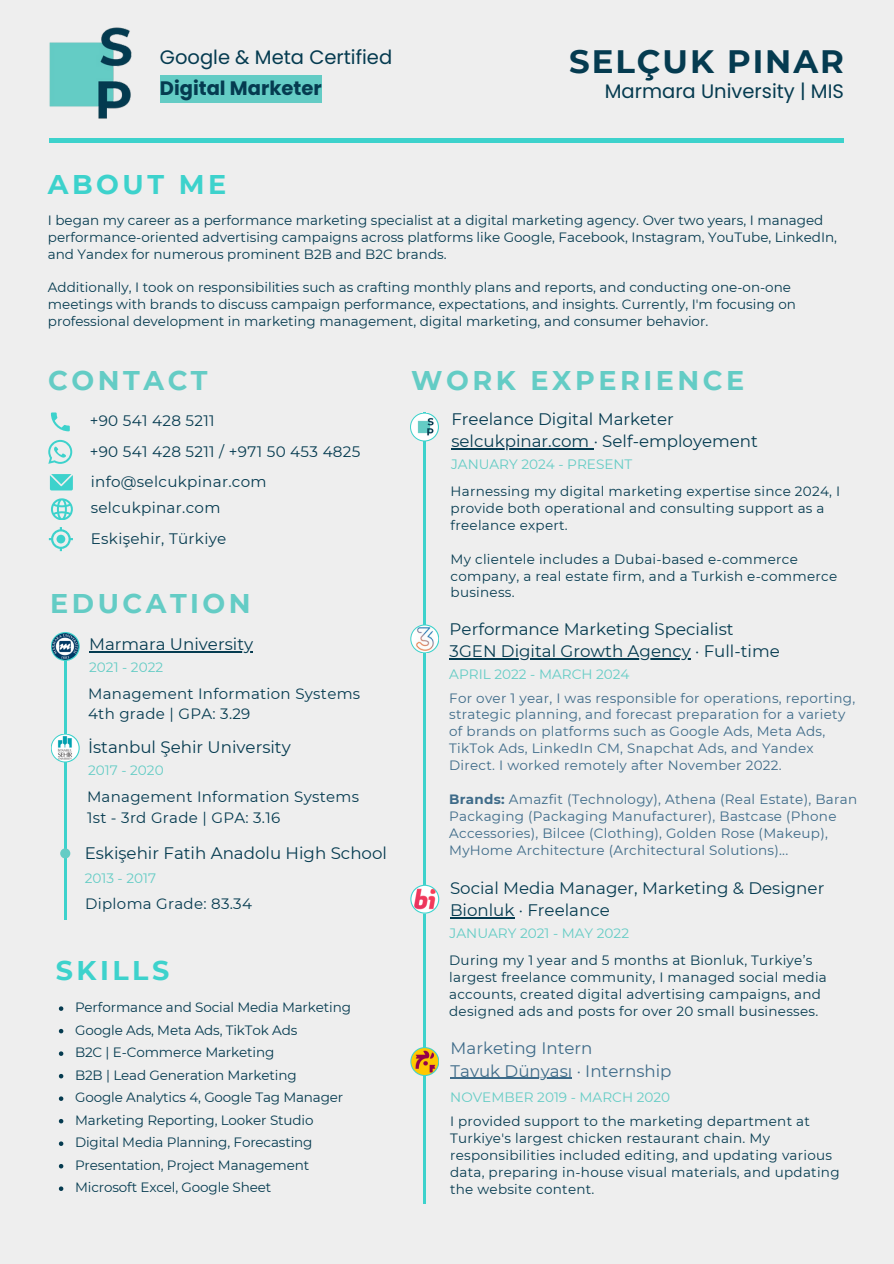
<style>
.page{position:relative;width:894px;height:1264px;background:#fff}
.page>*{position:absolute;margin:0;border:0;box-sizing:border-box;transform-origin:0 0}
.t1{font:700 32.4px "Montserrat";letter-spacing:.06em;color:#053b50}
.t2{font:700 27px "Montserrat";letter-spacing:.13em;color:#64ccc5}
.t3{font:700 27px "Montserrat";letter-spacing:.13em;color:#3dd2cc}
.t4{font:19.5px "Poppins";color:#053b50}
.t5{font:700 19.5px "Poppins";color:#053b50}
.t6{font:16.65px/22.5px "Montserrat";color:#053b50}
.t7{font:16.65px "Montserrat";color:#3e6b89}
.t8{font:15.15px "Montserrat";letter-spacing:.02em;color:#053b50}
.t9{font:15px/20.2px "Montserrat";letter-spacing:.02em;color:#053b50}
.t10{font:13.65px "Montserrat";color:#64ccc5}
.t11{font:13.5px/16.8px "Montserrat";color:#053b50}
.t12{font:13.5px/16.8px "Montserrat";letter-spacing:.02em;color:#053b50}
.t13{font:13.5px/16.8px "Montserrat";letter-spacing:.02em;color:#3e6b89}
.s1{font-weight:700}
</style>
<div class="page">
<div style="left:0;top:0;width:893px;height:1263px;background:#eee"></div>
<div style="left:50px;top:138px;width:793px;height:5px;background:#3dd2cc"></div>
<svg style="left:49px;top:527px;width:24px;height:24px"></svg>
<hr style="left:423px;top:412px;width:3px;height:791px;background:#3dd2cc">
<hr style="left:64px;top:639px;width:3px;height:280px;background:#3dd2cc">
<div style="left:60px;top:848px;width:10px;height:10px;background:#64ccc5;border-radius:50%"></div>
<svg style="left:48px;top:412px;width:25px;height:78px"></svg>
<svg style="left:51px;top:632px;width:29px;height:29px"></svg>
<img style="left:52px;top:633px;width:27px;height:27px;border-radius:50%">
<svg style="left:51px;top:733px;width:29px;height:29px"></svg>
<img style="left:52px;top:734px;width:27px;height:27px;border-radius:50%">
<svg style="left:410px;top:624px;width:29px;height:29px"></svg>
<img style="left:411px;top:625px;width:27px;height:27px;border-radius:50%">
<svg style="left:410px;top:884px;width:29px;height:29px"></svg>
<img style="left:411px;top:885px;width:27px;height:27px;border-radius:50%">
<svg style="left:410px;top:1047px;width:29px;height:29px"></svg>
<img style="left:411px;top:1048px;width:27px;height:26px;border-radius:50%">
<img style="left:49px;top:27px;width:83px;height:92px">
<svg style="left:51px;top:498px;width:22px;height:22px"></svg>
<svg style="left:410px;top:412px;width:29px;height:29px"></svg>
<img style="left:411px;top:413px;width:27px;height:27px;border-radius:50%">
<svg style="left:59px;top:1006px;width:4px;height:4px"></svg>
<svg style="left:59px;top:1028px;width:4px;height:5px"></svg>
<svg style="left:59px;top:1051px;width:4px;height:4px"></svg>
<svg style="left:59px;top:1073px;width:4px;height:5px"></svg>
<svg style="left:59px;top:1096px;width:4px;height:4px"></svg>
<svg style="left:59px;top:1119px;width:4px;height:4px"></svg>
<svg style="left:59px;top:1141px;width:4px;height:4px"></svg>
<svg style="left:59px;top:1164px;width:4px;height:4px"></svg>
<svg style="left:59px;top:1186px;width:4px;height:4px"></svg>
<hr style="left:450px;top:1077px;width:122px;height:2px;background:#3e6b89">
<hr style="left:450px;top:917px;width:64px;height:1px;background:#053b50">
<hr style="left:89px;top:651px;width:164px;height:1px;background:#053b50">
<hr style="left:449px;top:658px;width:241px;height:1px;background:#053b50">
<div style="left:160px;top:76px;width:162px;height:27px;background:#64ccc5"></div>
<hr style="left:451px;top:448px;width:142px;height:1px;background:#053b50">
<p class="t4" style="left:160px;top:43px;width:234px">Google &amp; Meta Certified</p>
<p class="t5" style="left:160px;top:74px;width:163px">Digital Marketer</p>
<h5 class="t4" style="left:604px;top:78px;width:241px">Marmara University | MIS</h5>
<p class="t1" style="left:569px;top:41px;width:276px">SELÇUK PINAR</p>
<p class="t3" style="left:48px;top:168px;width:180px">ABOUT ME</p>
<p class="t11" style="left:48px;top:211px;width:790px">I began my career as a performance marketing specialist at a digital marketing agency. Over two years, I managed performance-oriented advertising campaigns across platforms like Google, Facebook, Instagram, YouTube, LinkedIn, and Yandex for numerous prominent B2B and B2C brands.</p>
<p class="t11" style="left:48px;top:279px;width:749px">Additionally, I took on responsibilities such as crafting monthly plans and reports, and conducting one-on-one meetings with brands to discuss campaign performance, expectations, and insights. Currently, I'm focusing on professional development in marketing management, digital marketing, and consumer behavior.</p>
<h2 class="t2" style="left:48px;top:363px;width:161px">CONTACT</h2>
<p class="t8" style="left:90px;top:412px;width:126px">+90 541 428 5211</p>
<p class="t8" style="left:90px;top:442px;width:272px">+90 541 428 5211 / +971 50 453 4825</p>
<p class="t8" style="left:91px;top:472px;width:177px">info@selcukpinar.com</p>
<h6 class="t8" style="left:91px;top:498px;width:131px">selcukpinar.com</h6>
<h5 class="t8" style="left:91px;top:529px;width:137px">Eskişehir, Türkiye</h5>
<p class="t2" style="left:50px;top:587px;width:202px">EDUCATION</p>
<p class="t6" style="left:89px;top:633px;width:165px">Marmara University</p>
<p class="t10" style="left:89px;top:658px;width:75px">2021 - 2022</p>
<p class="t9" style="left:88px;top:683px;width:273px">Management Information Systems<br>4th grade | GPA: 3.29</p>
<h5 class="t6" style="left:88px;top:736px;width:204px">İstanbul Şehir University</h5>
<h2 class="t10" style="left:88px;top:762px;width:77px">2017 - 2020</h2>
<p class="t9" style="left:87px;top:786px;width:273px">Management Information Systems<br>1st - 3rd Grade | GPA: 3.16</p>
<p class="t6" style="left:85px;top:841px;width:304px">Eskişehir Fatih Anadolu High School</p>
<h6 class="t10" style="left:85px;top:869px;width:73px">2013 - 2017</h6>
<h5 class="t9" style="left:85px;top:893px;width:168px">Diploma Grade: 83.34</h5>
<h5 class="t3" style="left:56px;top:953px;width:115px">SKILLS</h5>
<p class="t11" style="left:75px;top:998px;width:277px">Performance and Social Media Marketing</p>
<h5 class="t11" style="left:75px;top:1021px;width:224px">Google Ads, Meta Ads, TikTok Ads</h5>
<p class="t11" style="left:75px;top:1043px;width:201px">B2C | E-Commerce Marketing</p>
<h5 class="t11" style="left:75px;top:1066px;width:223px">B2B | Lead Generation Marketing</h5>
<h2 class="t11" style="left:75px;top:1088px;width:270px">Google Analytics 4, Google Tag Manager</h2>
<p class="t11" style="left:75px;top:1111px;width:240px">Marketing Reporting, Looker Studio</p>
<p class="t11" style="left:75px;top:1133px;width:239px">Digital Media Planning, Forecasting</p>
<p class="t11" style="left:75px;top:1156px;width:236px">Presentation, Project Management</p>
<p class="t11" style="left:75px;top:1178px;width:198px">Microsoft Excel, Google Sheet</p>
<h5 class="t2" style="left:411px;top:363px;width:334px">WORK EXPERIENCE</h5>
<p class="t6" style="left:451px;top:407px;width:224px">Freelance Digital Marketer</p>
<p class="t6" style="left:451px;top:430px;width:308px">selcukpinar.com · Self-employement</p>
<h5 class="t10" style="left:451px;top:456px;width:183px">JANUARY 2024 - PRESENT</h5>
<h6 class="t12" style="left:450px;top:483px;width:391px">Harnessing my digital marketing expertise since 2024, I provide both operational and consulting support as a freelance expert.</h6>
<p class="t12" style="left:450px;top:550px;width:388px">My clientele includes a Dubai-based e-commerce company, a real estate firm, and a Turkish e-commerce business.</p>
<p class="t6" style="left:449px;top:617px;width:285px">Performance Marketing Specialist</p>
<p class="t6" style="left:449px;top:640px;width:331px">3GEN Digital Growth Agency · Full-time</p>
<p class="t10" style="left:449px;top:665px;width:182px">APRIL 2022 - MARCH 2024</p>
<h2 class="t13" style="left:449px;top:689px;width:407px">For over 1 year, I was responsible for operations, reporting, strategic planning, and forecast preparation for a variety of brands on platforms such as Google Ads, Meta Ads, TikTok Ads, LinkedIn CM, Snapchat Ads, and Yandex Direct. I worked remotely after November 2022.</h2>
<p class="t13" style="left:449px;top:790px;width:409px"><span class="s1">Brands:</span> Amazfit (Technology), Athena (Real Estate), Baran Packaging (Packaging Manufacturer), Bastcase (Phone Accessories), Bilcee (Clothing), Golden Rose (Makeup), MyHome Architecture (Architectural Solutions)...</p>
<h5 class="t6" style="left:450px;top:876px;width:376px">Social Media Manager, Marketing &amp; Designer<br>Bionluk · Freelance</h5>
<h5 class="t10" style="left:449px;top:924px;width:181px">JANUARY 2021 - MAY 2022</h5>
<p class="t12" style="left:449px;top:951px;width:379px">During my 1 year and 5 months at Bionluk, Turkiye’s largest freelance community, I managed social media accounts, created digital advertising campaigns, and designed ads and posts for over 20 small businesses.</p>
<p class="t7" style="left:450px;top:1038px;width:143px">Marketing Intern</p>
<h5 class="t7" style="left:450px;top:1060px;width:222px">Tavuk Dünyası · Internship</h5>
<h6 class="t10" style="left:450px;top:1089px;width:221px">NOVEMBER 2019 - MARCH 2020</h6>
<h6 class="t12" style="left:450px;top:1113px;width:391px">I provided support to the marketing department at Turkiye's largest chicken restaurant chain. My responsibilities included editing, and updating various data, preparing in-house visual materials, and updating the website content.</h6>
</div>
